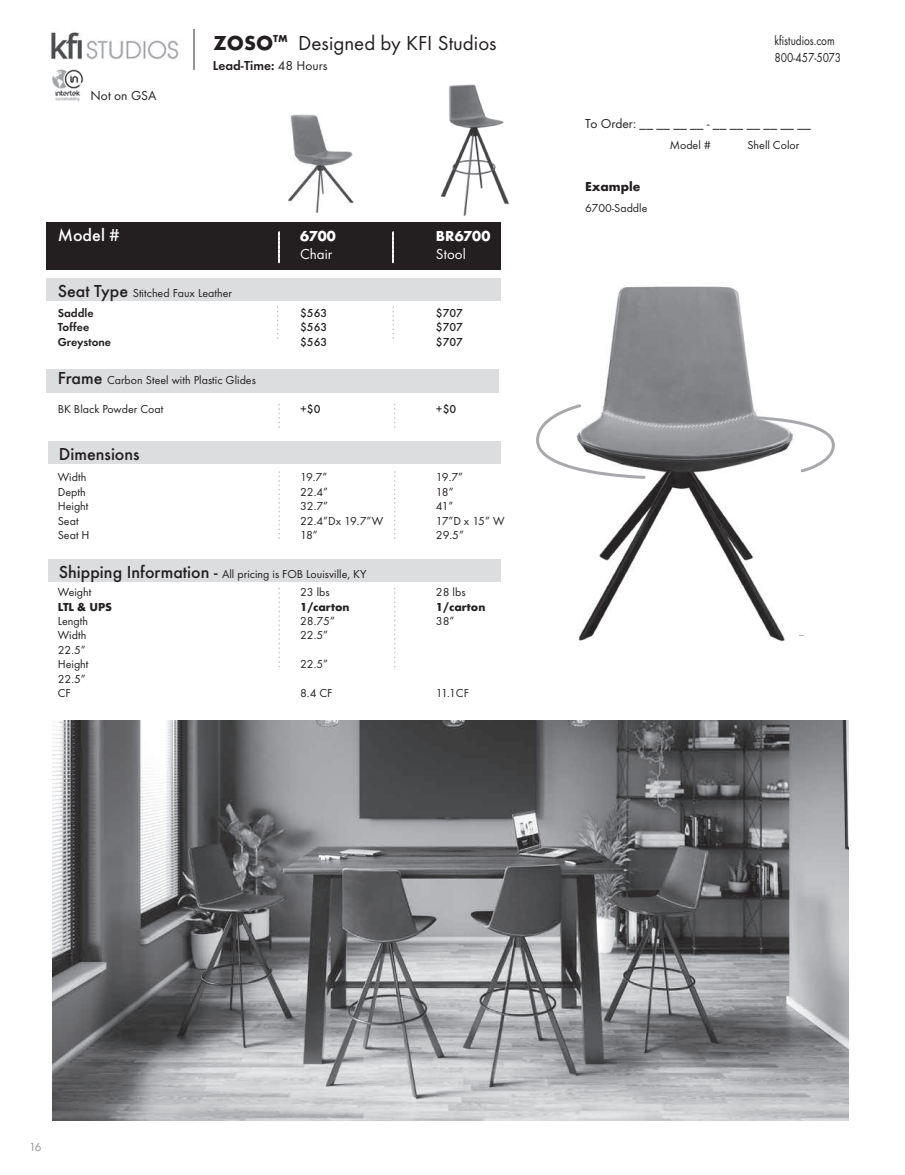
<style>
.page{position:relative;width:905px;height:1175px;background:#fff}
.page>*{position:absolute;margin:0;border:0;box-sizing:border-box;transform-origin:0 0}
.t1{font:21px "Futura T";color:#231f20}
.t2{font:500 18px "Futura T";color:#231f20}
.t3{font:500 18px "Futura T";color:#fff}
.t4{font:700 15px "Futura T";color:#fff}
.t5{font:15px "Futura T";color:#fff}
.t6{font:13.5px "Futura T";color:#231f20}
.t7{font:13.5px/16.2px "Futura T";color:#231f20;scale:.83 1}
.t8{font:600 13.5px "Futura T";color:#231f20}
.t9{font:700 13.5px "Futura T";color:#231f20}
.t10{font:12px/14.4px "Futura T";color:#231f20}
.t11{font:500 12px "Futura T";color:#231f20}
.t12{font:700 12px "Futura T";color:#231f20}
.t13{font:600 12px "Futura T";color:#231f20}
.t14{font:12px "Futura T";color:#939598}
.s1{font-weight:700}
.s2{font-weight:400}
.s3{font-weight:500;font-size:18px}
.s4{font-weight:600}
</style>
<div class="page">
<img style="left:578px;top:286px;width:207px;height:356px">
<svg style="left:536px;top:404px;width:109px;height:75px"></svg>
<svg style="left:753px;top:416px;width:81px;height:56px"></svg>
<div style="left:46px;top:222px;width:455px;height:48px;background:#231f20"></div>
<div style="left:46px;top:278px;width:455px;height:22px;background:#dcdddf"></div>
<div style="left:46px;top:369px;width:453px;height:23px;background:#dcdddf"></div>
<div style="left:48px;top:441px;width:453px;height:23px;background:#dcdddf"></div>
<div style="left:48px;top:559px;width:453px;height:22px;background:#dcdddf"></div>
<svg style="left:278px;top:588px;width:2px;height:79px"></svg>
<svg style="left:278px;top:471px;width:2px;height:68px"></svg>
<svg style="left:278px;top:404px;width:2px;height:24px"></svg>
<svg style="left:277px;top:306px;width:1px;height:33px"></svg>
<svg style="left:278px;top:231px;width:2px;height:32px"></svg>
<img style="left:289px;top:114px;width:64px;height:99px">
<img style="left:51px;top:32px;width:128px;height:28px">
<hr style="left:193px;top:30px;width:1px;height:40px;background:#939598">
<img style="left:440px;top:84px;width:69px;height:133px">
<svg style="left:394px;top:588px;width:1px;height:79px"></svg>
<svg style="left:394px;top:471px;width:1px;height:68px"></svg>
<svg style="left:392px;top:306px;width:2px;height:33px"></svg>
<svg style="left:392px;top:231px;width:2px;height:32px"></svg>
<img style="left:52px;top:720px;width:796px;height:400px">
<img style="left:52px;top:69px;width:31px;height:32px">
<p class="t6" style="left:90px;top:88px;width:67px">Not on GSA</p>
<h1 class="t1" style="left:213px;top:31px;width:284px"><span class="s1">ZOSO</span><sup>TM</sup> Designed by KFI Studios</h1>
<p class="t8" style="left:213px;top:58px;width:116px">Lead-Time: <span class="s2">48 Hours</span></p>
<h2 class="t3" style="left:58px;top:225px;width:63px">Model #</h2>
<p class="t4" style="left:300px;top:227px;width:37px">6700</p>
<p class="t4" style="left:436px;top:227px;width:56px">BR6700</p>
<p class="t5" style="left:300px;top:246px;width:34px">Chair</p>
<p class="t5" style="left:436px;top:246px;width:31px">Stool</p>
<p class="t10" style="left:58px;top:283px;width:176px;line-height:20px"><span class="s3">Seat Type</span> Stitched Faux Leather<br><span class="s4">Saddle</span></p>
<p class="t11" style="left:300px;top:306px;width:29px">$563</p>
<p class="t11" style="left:436px;top:306px;width:28px">$707</p>
<p class="t13" style="left:58px;top:320px;width:33px">Toffee</p>
<p class="t11" style="left:300px;top:320px;width:29px">$563</p>
<p class="t11" style="left:436px;top:320px;width:28px">$707</p>
<p class="t13" style="left:58px;top:334px;width:55px">Greystone</p>
<p class="t11" style="left:300px;top:335px;width:29px">$563</p>
<p class="t11" style="left:436px;top:335px;width:28px">$707</p>
<p class="t10" style="left:58px;top:372px;width:200px"><span class="s3">Frame</span> Carbon Steel with Plastic Glides</p>
<p class="t10" style="left:58px;top:402px;width:107px">BK Black Powder Coat</p>
<p class="t11" style="left:300px;top:402px;width:22px">+$0</p>
<p class="t11" style="left:436px;top:402px;width:22px">+$0</p>
<h2 class="t2" style="left:59px;top:444px;width:82px">Dimensions</h2>
<p class="t10" style="left:58px;top:470px;width:30px">Width</p>
<p class="t10" style="left:300px;top:470px;width:29px">19.7”</p>
<p class="t10" style="left:436px;top:470px;width:29px">19.7”</p>
<p class="t10" style="left:58px;top:484px;width:30px">Depth</p>
<p class="t10" style="left:300px;top:484px;width:30px">22.4”</p>
<p class="t10" style="left:436px;top:484px;width:19px">18”</p>
<p class="t10" style="left:58px;top:499px;width:32px">Height</p>
<p class="t10" style="left:300px;top:499px;width:30px">32.7”</p>
<p class="t10" style="left:436px;top:499px;width:19px">41”</p>
<p class="t10" style="left:58px;top:513px;width:22px">Seat</p>
<p class="t10" style="left:300px;top:513px;width:85px">22.4”Dx 19.7”W</p>
<p class="t10" style="left:436px;top:513px;width:70px">17”D x 15” W</p>
<p class="t10" style="left:58px;top:527px;width:33px">Seat H</p>
<p class="t10" style="left:300px;top:527px;width:19px">18”</p>
<p class="t10" style="left:436px;top:527px;width:30px">29.5”</p>
<p class="t10" style="left:58px;top:565px;width:310px;line-height:17.9px"><span class="s3">Shipping Information -</span> All pricing is FOB Louisville, KY<br>Weight</p>
<p class="t10" style="left:300px;top:585px;width:31px">23 lbs</p>
<p class="t10" style="left:436px;top:585px;width:31px">28 lbs</p>
<p class="t12" style="left:58px;top:599px;width:56px">LTL &amp; UPS</p>
<p class="t12" style="left:300px;top:599px;width:51px">1/carton</p>
<p class="t12" style="left:436px;top:599px;width:51px">1/carton</p>
<p class="t10" style="left:58px;top:613px;width:32px">Length</p>
<p class="t10" style="left:300px;top:613px;width:36px">28.75”</p>
<p class="t10" style="left:436px;top:613px;width:20px">38”</p>
<p class="t10" style="left:58px;top:628px;width:30px">Width</p>
<p class="t10" style="left:300px;top:628px;width:30px">22.5”</p>
<p class="t10" style="left:58px;top:642px;width:32px">22.5”<br>Height</p>
<p class="t10" style="left:300px;top:657px;width:30px">22.5”</p>
<p class="t10" style="left:58px;top:671px;width:30px">22.5”<br>CF</p>
<p class="t10" style="left:300px;top:685px;width:34px">8.4 CF</p>
<p class="t10" style="left:436px;top:685px;width:34px">11.1CF</p>
<p class="t7" style="left:774px;top:33px;width:82px">kfistudios.com<br>800-457-5073</p>
<p class="t6" style="left:585px;top:115px;width:227px">To Order: __ __ __ __ - __ __ __ __ __ __</p>
<p class="t10" style="left:669px;top:137px;width:43px">Model #</p>
<p class="t10" style="left:747px;top:137px;width:53px">Shell Color</p>
<p class="t9" style="left:585px;top:178px;width:57px">Example</p>
<p class="t10" style="left:585px;top:200px;width:64px">6700-Saddle</p>
<p class="t14" style="left:29px;top:1139px;width:14px">16</p>
</div>
